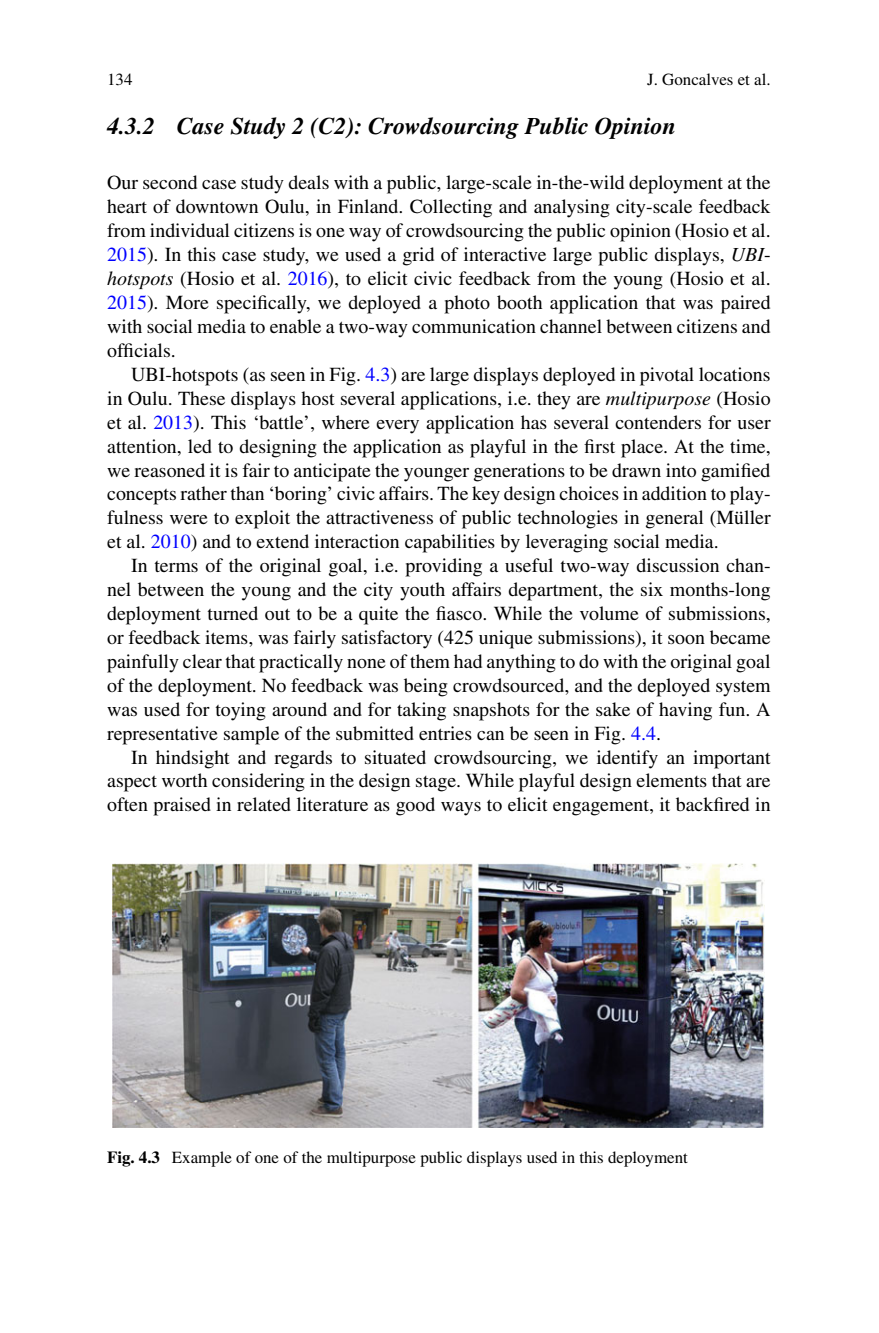
<style>
.page{position:relative;width:879px;height:1333px;background:#fff}
.page>*{position:absolute;margin:0;border:0;box-sizing:border-box;transform-origin:0 0}
.t1{font:24px "Times Bold Italic 4";color:#000}
.t2{font:20px/24px "Times Roman 4";color:#000;text-align:justify}
.t3{font:17px "Times Roman 4";color:#000}
.s1{color:#00f}
.s2{font-family:"Times Italic 2"}
.s3{font-family:"Times Bold 4"}
</style>
<div class="page">
<img style="left:113px;top:863px;width:652px;height:264px">
<p class="t3" style="left:107px;top:73px;width:27px">134</p>
<p class="t3" style="left:647px;top:73px;width:125px">J. Goncalves et al.</p>
<p class="t1" style="left:107px;top:117px;width:570px">4.3.2 Case Study 2 (C2): Crowdsourcing Public Opinion</p>
<p class="t2" style="left:107px;top:173px;width:665px">Our second case study deals with a public, large-scale in-the-wild deployment at the heart of downtown Oulu, in Finland. Collecting and analysing city-scale feedback from individual citizens is one way of crowdsourcing the public opinion (Hosio et al.<br><span class="s1">2015</span>). In this case study, we used a grid of interactive large public displays, <span class="s2">UBI&shy;hotspots</span> (Hosio et al. <span class="s1">2016</span>), to elicit civic feedback from the young (Hosio et al.<br><span class="s1">2015</span>). More specifically, we deployed a photo booth application that was paired with social media to enable a two-way communication channel between citizens and officials.</p>
<p class="t2" style="left:107px;top:364px;width:665px;text-indent:24px">UBI-hotspots (as seen in Fig. <span class="s1">4.3</span>) are large displays deployed in pivotal locations in Oulu. These displays host several applications, i.e. they are <span class="s2">multipurpose</span> (Hosio et al. <span class="s1">2013</span>). This ‘battle’, where every application has several contenders for user attention, led to designing the application as playful in the first place. At the time, we reasoned it is fair to anticipate the younger generations to be drawn into gamified concepts rather than ‘boring’ civic affairs. The key design choices in addition to play&shy;fulness were to exploit the attractiveness of public technologies in general (Müller et al. <span class="s1">2010</span>) and to extend interaction capabilities by leveraging social media.</p>
<p class="t2" style="left:107px;top:555px;width:665px;text-indent:24px">In terms of the original goal, i.e. providing a useful two-way discussion chan&shy;nel between the young and the city youth affairs department, the six months-long deployment turned out to be a quite the fiasco. While the volume of submissions, or feedback items, was fairly satisfactory (425 unique submissions), it soon became painfully clear that practically none of them had anything to do with the original goal of the deployment. No feedback was being crowdsourced, and the deployed system was used for toying around and for taking snapshots for the sake of having fun. A representative sample of the submitted entries can be seen in Fig. <span class="s1">4.4</span>.</p>
<p class="t2" style="left:107px;top:746px;width:665px;text-indent:24px">In hindsight and regards to situated crowdsourcing, we identify an important aspect worth considering in the design stage. While playful design elements that are often praised in related literature as good ways to elicit engagement, it backfired in</p>
<p class="t3" style="left:107px;top:1151px;width:582px"><span class="s3">Fig. 4.3</span> Example of one of the multipurpose public displays used in this deployment</p>
</div>
